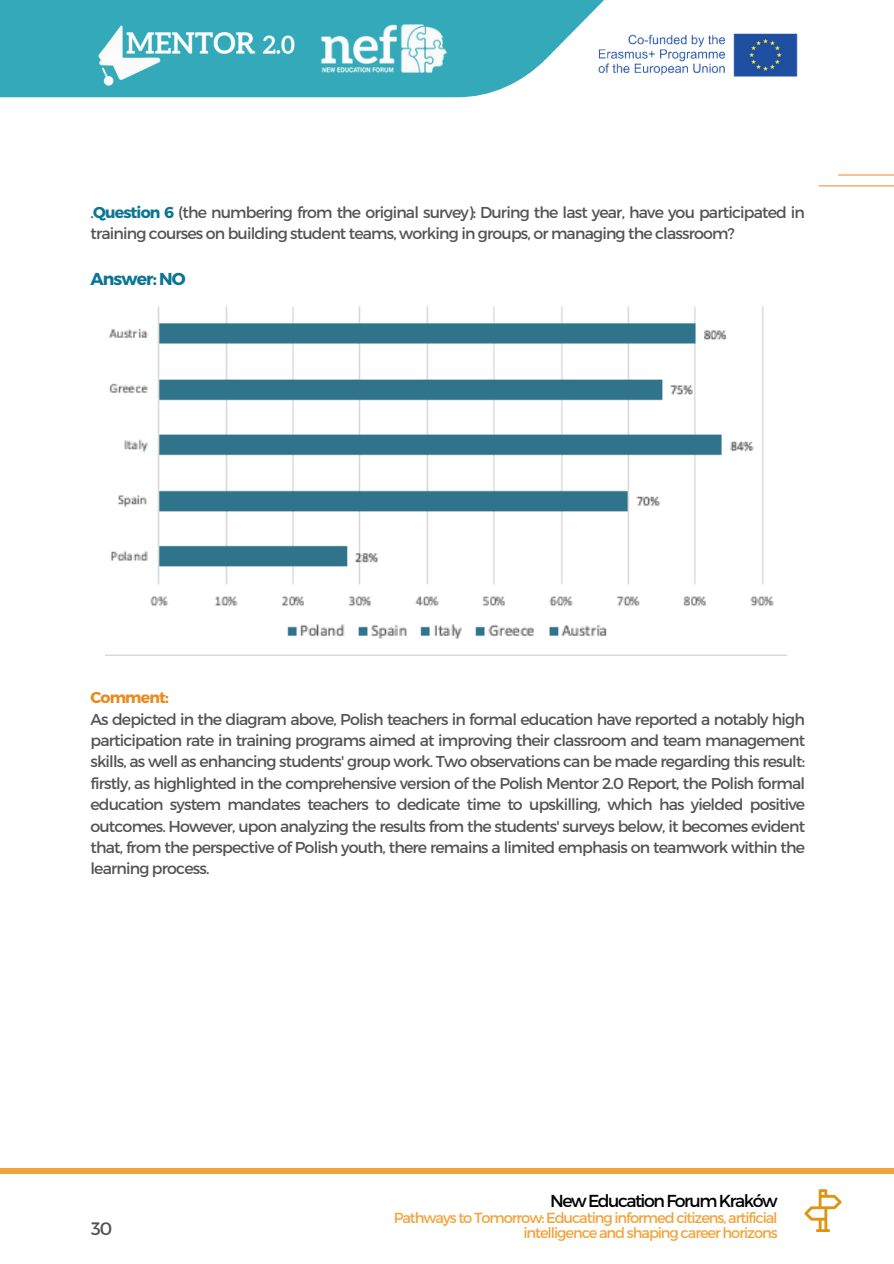
<style>
.page{position:relative;width:894px;height:1264px;background:#fff}
.page>*{position:absolute;margin:0;border:0;box-sizing:border-box;transform-origin:0 0}
.t1{font:18px "Montserrat";color:#545454}
.t2{font:17.4px "Montserrat";letter-spacing:-.085em;color:#000}
.t3{font:700 17.25px "Montserrat";letter-spacing:-.05em;color:#0b7693}
.t4{font:15.75px/21.3px "Montserrat";letter-spacing:-.05em;color:#545454}
.t5{font:14.7px "Montserrat";letter-spacing:-.075em;color:#f2a53e}
.s1{font-weight:700;color:#0b7693}
.s2{font-weight:700;color:#e98b1d}
</style>
<div class="page">
<svg style="left:0;top:0;width:604px;height:97px;background:#49b2c1"></svg>
<img style="left:576px;top:31px;width:221px;height:47px">
<img style="left:84px;top:15px;width:224px;height:78px">
<img style="left:105px;top:306px;width:681px;height:349px">
<div style="left:0;top:1168px;width:893px;height:6px;background:#f2a53e"></div>
<hr style="left:838px;top:174px;width:55px;height:2px;background:#f1a753">
<hr style="left:818px;top:185px;width:75px;height:1px;background:#f1a753">
<img style="left:321px;top:24px;width:126px;height:49px">
<svg style="left:804px;top:1189px;width:37px;height:42px"></svg>
<p class="t4" style="left:90px;top:200px;width:716px">.<span class="s1">Question 6</span> (the numbering from the original survey): During the last year, have you participated in training courses on building student teams, working in groups, or managing the classroom?</p>
<h2 class="t3" style="left:90px;top:268px;width:97px">Answer: NO</h2>
<h1 class="t4" style="left:90px;top:686px;width:716px"><span class="s2">Comment:<br></span>As depicted in the diagram above, Polish teachers in formal education have reported a notably high participation rate in training programs aimed at improving their classroom and team management skills, as well as enhancing students' group work. Two observations can be made regarding this result: firstly, as highlighted in the comprehensive version of the Polish Mentor 2.0 Report, the Polish formal education system mandates teachers to dedicate time to upskilling, which has yielded positive outcomes. However, upon analyzing the results from the students' surveys below, it becomes evident that, from the perspective of Polish youth, there remains a limited emphasis on teamwork within the learning process.</h1>
<h2 class="t2" style="left:550px;top:1189px;width:229px">New Education Forum Kraków</h2>
<p class="t5" style="left:393px;top:1208px;width:385px">Pathways to Tomorrow: Educating informed citizens, artificial</p>
<h2 class="t1" style="left:91px;top:1216px;width:23px">30</h2>
<p class="t5" style="left:523px;top:1222px;width:256px">intelligence and shaping career horizons</p>
</div>
